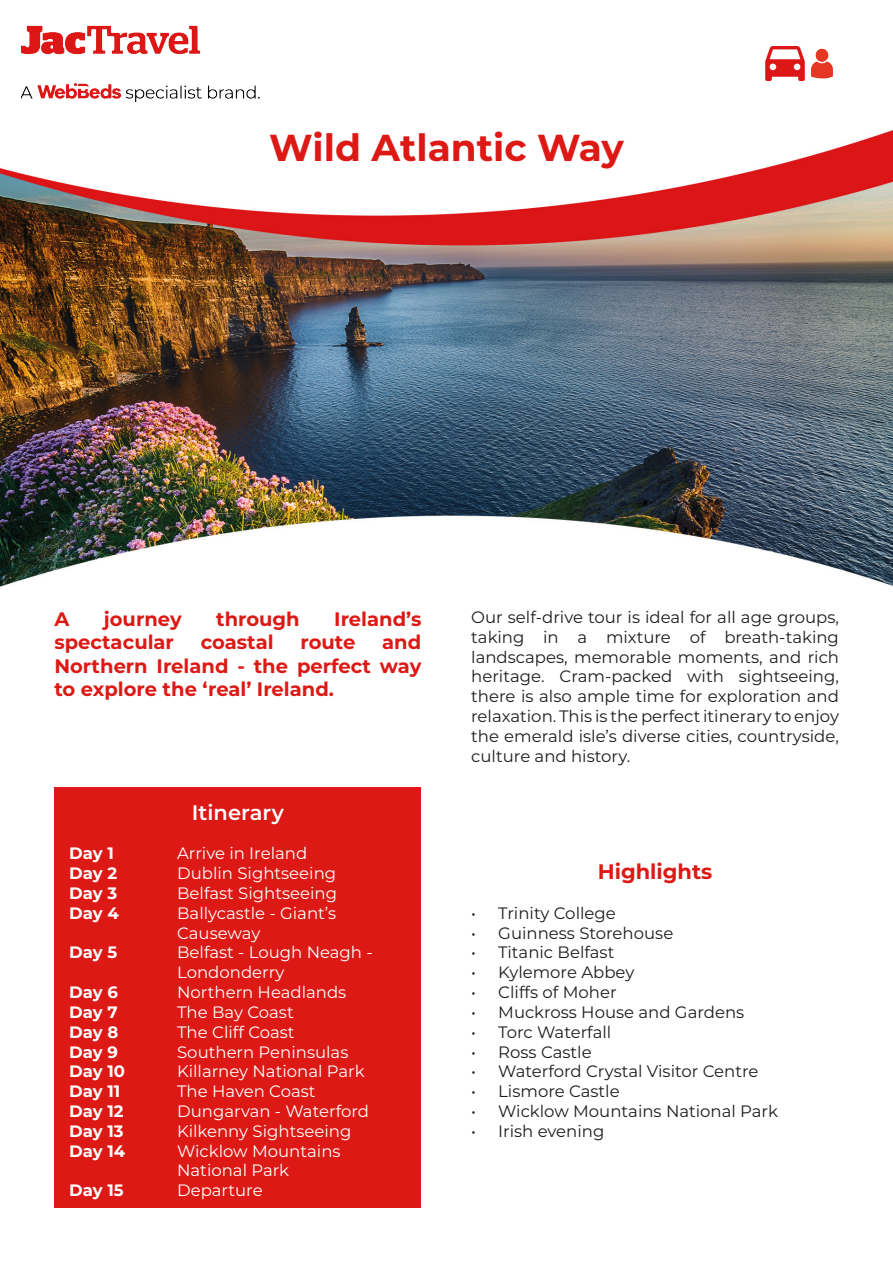
<style>
.page{position:relative;width:893px;height:1263px;background:#fff}
.page>*{position:absolute;margin:0;border:0;box-sizing:border-box;transform-origin:0 0}
.t1{font:700 37.5px "Montserrat";color:#dd1915}
.t2{font:700 21px "Montserrat";color:#dd1915}
.t3{font:600 21px "Montserrat";color:#fff}
.t4{font:700 19.5px/23.4px "Montserrat";color:#dd1915;text-align:justify}
.t5{font:16.5px/19.8px "Montserrat";color:#1d1d1b;text-align:justify}
.t6{font:16.5px/19.8px "Montserrat";color:#fff}
.t7{font:700 16.5px "Montserrat";color:#fff}
</style>
<div class="page">
<img style="left:0;top:130px;width:893px;height:457px">
<img style="left:21px;top:25px;width:238px;height:77px">
<div style="left:55px;top:787px;width:366px;height:421px;background:#dd1915"></div>
<img style="left:765px;top:47px;width:68px;height:34px">
<p class="t1" style="left:269px;top:120px;width:356px">Wild Atlantic Way</p>
<p class="t4" style="left:54px;top:606px;width:16px">A</p>
<p class="t4" style="left:104px;top:606px;width:79px">journey</p>
<p class="t4" style="left:216px;top:606px;width:85px">through</p>
<p class="t4" style="left:334px;top:606px;width:89px">Ireland’s</p>
<p class="t4" style="left:54px;top:630px;width:121px">spectacular</p>
<p class="t4" style="left:201px;top:630px;width:74px">coastal</p>
<p class="t4" style="left:300px;top:630px;width:56px">route</p>
<p class="t4" style="left:54px;top:630px;width:368px;text-indent:328px">and Northern Ireland - the perfect way to explore the ‘real’ Ireland.</p>
<p class="t3" style="left:192px;top:797px;width:93px">Itinerary</p>
<p class="t7" style="left:69px;top:842px;width:46px">Day 1</p>
<p class="t6" style="left:177px;top:843px;width:132px">Arrive in Ireland</p>
<p class="t7" style="left:69px;top:861px;width:49px">Day 2</p>
<p class="t6" style="left:177px;top:863px;width:161px">Dublin Sightseeing</p>
<p class="t7" style="left:69px;top:881px;width:49px">Day 3</p>
<p class="t6" style="left:177px;top:883px;width:161px">Belfast Sightseeing</p>
<p class="t7" style="left:69px;top:901px;width:51px">Day 4</p>
<p class="t6" style="left:177px;top:902px;width:160px">Ballycastle - Giant’s<br>Causeway</p>
<p class="t7" style="left:69px;top:941px;width:49px">Day 5</p>
<p class="t6" style="left:177px;top:942px;width:197px">Belfast - Lough Neagh -<br>Londonderry</p>
<p class="t7" style="left:69px;top:980px;width:50px">Day 6</p>
<p class="t6" style="left:177px;top:982px;width:171px">Northern Headlands</p>
<p class="t7" style="left:69px;top:1000px;width:50px">Day 7</p>
<p class="t6" style="left:177px;top:1001px;width:118px">The Bay Coast</p>
<p class="t7" style="left:69px;top:1020px;width:51px">Day 8</p>
<p class="t6" style="left:177px;top:1021px;width:119px">The Cliff Coast</p>
<p class="t7" style="left:69px;top:1040px;width:50px">Day 9</p>
<p class="t6" style="left:177px;top:1041px;width:173px">Southern Peninsulas</p>
<p class="t7" style="left:69px;top:1059px;width:57px">Day 10</p>
<p class="t6" style="left:177px;top:1061px;width:189px">Killarney National Park</p>
<p class="t7" style="left:69px;top:1079px;width:53px">Day 11</p>
<p class="t6" style="left:177px;top:1081px;width:140px">The Haven Coast</p>
<p class="t7" style="left:69px;top:1099px;width:56px">Day 12</p>
<p class="t6" style="left:177px;top:1100px;width:193px">Dungarvan - Waterford</p>
<p class="t7" style="left:69px;top:1119px;width:56px">Day 13</p>
<p class="t6" style="left:177px;top:1120px;width:176px">Kilkenny Sightseeing</p>
<p class="t7" style="left:69px;top:1139px;width:58px">Day 14</p>
<p class="t6" style="left:177px;top:1140px;width:165px">Wicklow Mountains<br>National Park</p>
<p class="t7" style="left:69px;top:1178px;width:56px">Day 15</p>
<p class="t6" style="left:177px;top:1180px;width:87px">Departure</p>
<p class="t5" style="left:471px;top:607px;width:369px">Our self-drive tour is ideal for all age groups, taking in a mixture of breath-taking landscapes, memorable moments, and rich heritage. Cram-packed with sightseeing, there is also ample time for exploration and relaxation. This is the perfect itinerary to enjoy the emerald isle’s diverse cities, countryside, culture and history.</p>
<p class="t2" style="left:598px;top:857px;width:116px">Highlights</p>
<p class="t5" style="left:471px;top:902px;width:146px">• Trinity College</p>
<p class="t5" style="left:471px;top:922px;width:204px">• Guinness Storehouse</p>
<p class="t5" style="left:471px;top:942px;width:145px">• Titanic Belfast</p>
<p class="t5" style="left:471px;top:962px;width:165px">• Kylemore Abbey</p>
<p class="t5" style="left:471px;top:982px;width:147px">• Cliffs of Moher</p>
<p class="t5" style="left:471px;top:1001px;width:274px">• Muckross House and Gardens</p>
<p class="t5" style="left:471px;top:1021px;width:142px">• Torc Waterfall</p>
<p class="t5" style="left:471px;top:1041px;width:122px">• Ross Castle</p>
<p class="t5" style="left:471px;top:1061px;width:289px">• Waterford Crystal Visitor Centre</p>
<p class="t5" style="left:471px;top:1081px;width:150px">• Lismore Castle</p>
<p class="t5" style="left:471px;top:1100px;width:308px">• Wicklow Mountains National Park</p>
<p class="t5" style="left:471px;top:1120px;width:135px">• Irish evening</p>
</div>
